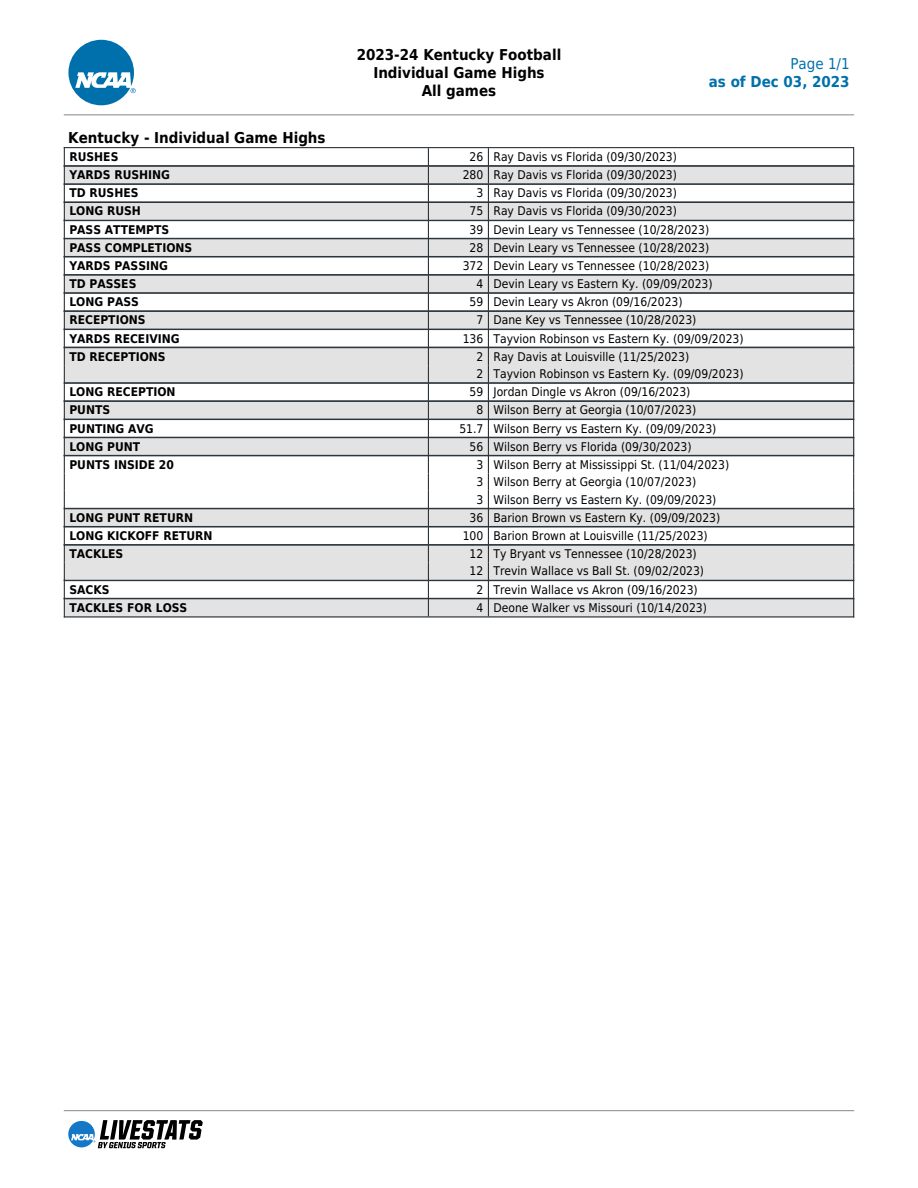
<style>
.page{position:relative;width:918px;height:1188px;background:#fff}
.page>*{position:absolute;margin:0;border:0;box-sizing:border-box;transform-origin:0 0}
.t1{font:700 15px/18px "DejaVu Sans Condensed";color:#000;text-align:center}
.t2{font:700 15px "DejaVu Sans Condensed";color:#0070ac}
.t3{font:15px "DejaVu Sans Condensed";color:#0070ac}
.t4{font:12px/17.4px "DejaVu Sans Condensed";color:#000}
.t5{font:700 12px "DejaVu Sans Condensed";color:#000}
</style>
<div class="page">
<svg style="left:68px;top:40px;width:68px;height:65px"></svg>
<hr style="left:64px;top:114px;width:790px;height:1px;background:#888">
<hr style="left:64px;top:1110px;width:790px;height:1px;background:#888">
<svg style="left:68px;top:1120px;width:135px;height:28px"></svg>
<div style="left:64px;top:165px;width:790px;height:20px;background:#e3e3e3"></div>
<div style="left:64px;top:202px;width:790px;height:19px;background:#e3e3e3"></div>
<div style="left:64px;top:238px;width:790px;height:19px;background:#e3e3e3"></div>
<div style="left:64px;top:274px;width:790px;height:20px;background:#e3e3e3"></div>
<div style="left:64px;top:310px;width:790px;height:20px;background:#e3e3e3"></div>
<div style="left:64px;top:347px;width:790px;height:37px;background:#e3e3e3"></div>
<div style="left:64px;top:400px;width:790px;height:20px;background:#e3e3e3"></div>
<div style="left:64px;top:437px;width:790px;height:19px;background:#e3e3e3"></div>
<div style="left:64px;top:508px;width:790px;height:19px;background:#e3e3e3"></div>
<div style="left:64px;top:544px;width:790px;height:37px;background:#e3e3e3"></div>
<div style="left:64px;top:598px;width:790px;height:19px;background:#e3e3e3"></div>
<hr style="left:64px;top:147px;width:364px;height:1px;background:#2d353c">
<hr style="left:430px;top:147px;width:58px;height:1px;background:#2d353c">
<hr style="left:430px;top:166px;width:58px;height:1px;background:#2d353c">
<hr style="left:430px;top:165px;width:58px;height:1px;background:#2d353c">
<hr style="left:430px;top:184px;width:58px;height:1px;background:#2d353c">
<hr style="left:430px;top:183px;width:58px;height:1px;background:#2d353c">
<hr style="left:430px;top:202px;width:58px;height:1px;background:#2d353c">
<hr style="left:430px;top:220px;width:58px;height:1px;background:#2d353c">
<hr style="left:430px;top:238px;width:58px;height:1px;background:#2d353c">
<hr style="left:430px;top:256px;width:58px;height:1px;background:#2d353c">
<hr style="left:430px;top:274px;width:58px;height:2px;background:#2d353c">
<hr style="left:430px;top:293px;width:58px;height:1px;background:#2d353c">
<hr style="left:430px;top:292px;width:58px;height:1px;background:#2d353c">
<hr style="left:430px;top:310px;width:58px;height:2px;background:#2d353c">
<hr style="left:430px;top:329px;width:58px;height:1px;background:#2d353c">
<hr style="left:430px;top:347px;width:58px;height:1px;background:#2d353c">
<hr style="left:430px;top:383px;width:58px;height:1px;background:#2d353c">
<hr style="left:430px;top:382px;width:58px;height:1px;background:#2d353c">
<hr style="left:430px;top:400px;width:58px;height:2px;background:#2d353c">
<hr style="left:430px;top:419px;width:58px;height:1px;background:#2d353c">
<hr style="left:430px;top:437px;width:58px;height:1px;background:#2d353c">
<hr style="left:430px;top:455px;width:58px;height:1px;background:#2d353c">
<hr style="left:430px;top:508px;width:58px;height:1px;background:#2d353c">
<hr style="left:430px;top:526px;width:58px;height:1px;background:#2d353c">
<hr style="left:430px;top:544px;width:58px;height:2px;background:#2d353c">
<hr style="left:430px;top:580px;width:58px;height:1px;background:#2d353c">
<svg style="left:63px;top:148px;width:367px;height:469px"></svg>
<hr style="left:64px;top:598px;width:364px;height:1px;background:#2d353c">
<hr style="left:64px;top:616px;width:364px;height:1px;background:#2d353c">
<hr style="left:430px;top:598px;width:58px;height:1px;background:#2d353c">
<hr style="left:430px;top:616px;width:58px;height:1px;background:#2d353c">
<svg style="left:488px;top:147px;width:367px;height:471px"></svg>
<hr style="left:490px;top:616px;width:364px;height:1px;background:#2d353c">
<p class="t1" style="left:357px;top:46px;width:206px">2023-24 Kentucky Football<br>Individual Game Highs<br>All games</p>
<p class="t3" style="left:790px;top:55px;width:61px">Page 1/1</p>
<p class="t2" style="left:709px;top:73px;width:142px">as of Dec 03, 2023</p>
<p class="t1" style="left:68px;top:129px;width:259px">Kentucky - Individual Game Highs</p>
<p class="t5" style="left:69px;top:150px;width:51px">RUSHES</p>
<p class="t4" style="left:470px;top:148px;width:209px">26 Ray Davis vs Florida (09/30/2023)</p>
<p class="t5" style="left:69px;top:168px;width:102px">YARDS RUSHING</p>
<p class="t4" style="left:463px;top:166px;width:216px">280 Ray Davis vs Florida (09/30/2023)</p>
<p class="t5" style="left:69px;top:186px;width:71px">TD RUSHES</p>
<p class="t4" style="left:477px;top:184px;width:202px">3 Ray Davis vs Florida (09/30/2023)</p>
<p class="t5" style="left:69px;top:204px;width:73px">LONG RUSH</p>
<p class="t4" style="left:470px;top:203px;width:209px">75 Ray Davis vs Florida (09/30/2023)</p>
<p class="t5" style="left:69px;top:222px;width:101px">PASS ATTEMPTS</p>
<p class="t4" style="left:470px;top:221px;width:241px">39 Devin Leary vs Tennessee (10/28/2023)</p>
<p class="t5" style="left:69px;top:241px;width:124px">PASS COMPLETIONS</p>
<p class="t4" style="left:470px;top:239px;width:241px">28 Devin Leary vs Tennessee (10/28/2023)</p>
<p class="t5" style="left:69px;top:259px;width:100px">YARDS PASSING</p>
<p class="t4" style="left:463px;top:257px;width:248px">372 Devin Leary vs Tennessee (10/28/2023)</p>
<p class="t5" style="left:69px;top:277px;width:69px">TD PASSES</p>
<p class="t4" style="left:477px;top:275px;width:238px">4 Devin Leary vs Eastern Ky. (09/09/2023)</p>
<p class="t5" style="left:69px;top:295px;width:71px">LONG PASS</p>
<p class="t4" style="left:470px;top:293px;width:214px">59 Devin Leary vs Akron (09/16/2023)</p>
<p class="t5" style="left:69px;top:313px;width:78px">RECEPTIONS</p>
<p class="t4" style="left:477px;top:312px;width:221px">7 Dane Key vs Tennessee (10/28/2023)</p>
<p class="t5" style="left:69px;top:331px;width:112px">YARDS RECEIVING</p>
<p class="t4" style="left:463px;top:330px;width:282px">136 Tayvion Robinson vs Eastern Ky. (09/09/2023)</p>
<p class="t5" style="left:69px;top:350px;width:98px">TD RECEPTIONS</p>
<p class="t4" style="left:477px;top:348px;width:269px">2 Ray Davis at Louisville (11/25/2023)<br>2 Tayvion Robinson vs Eastern Ky. (09/09/2023)</p>
<p class="t5" style="left:69px;top:385px;width:108px">LONG RECEPTION</p>
<p class="t4" style="left:470px;top:383px;width:222px">59 Jordan Dingle vs Akron (09/16/2023)</p>
<p class="t5" style="left:69px;top:403px;width:42px">PUNTS</p>
<p class="t4" style="left:477px;top:402px;width:221px">8 Wilson Berry at Georgia (10/07/2023)</p>
<p class="t5" style="left:69px;top:421px;width:86px">PUNTING AVG</p>
<p class="t4" style="left:459px;top:420px;width:259px">51.7 Wilson Berry vs Eastern Ky. (09/09/2023)</p>
<p class="t5" style="left:69px;top:440px;width:72px">LONG PUNT</p>
<p class="t4" style="left:470px;top:438px;width:223px">56 Wilson Berry vs Florida (09/30/2023)</p>
<p class="t5" style="left:69px;top:458px;width:106px">PUNTS INSIDE 20</p>
<p class="t4" style="left:477px;top:456px;width:254px">3 Wilson Berry at Mississippi St. (11/04/2023)<br>3 Wilson Berry at Georgia (10/07/2023)<br>3 Wilson Berry vs Eastern Ky. (09/09/2023)</p>
<p class="t5" style="left:69px;top:511px;width:125px">LONG PUNT RETURN</p>
<p class="t4" style="left:470px;top:509px;width:252px">36 Barion Brown vs Eastern Ky. (09/09/2023)</p>
<p class="t5" style="left:69px;top:529px;width:145px">LONG KICKOFF RETURN</p>
<p class="t4" style="left:463px;top:527px;width:247px">100 Barion Brown at Louisville (11/25/2023)</p>
<p class="t5" style="left:69px;top:547px;width:56px">TACKLES</p>
<p class="t4" style="left:470px;top:545px;width:236px">12 Ty Bryant vs Tennessee (10/28/2023)<br>12 Trevin Wallace vs Ball St. (09/02/2023)</p>
<p class="t5" style="left:69px;top:582px;width:42px">SACKS</p>
<p class="t4" style="left:477px;top:581px;width:223px">2 Trevin Wallace vs Akron (09/16/2023)</p>
<p class="t5" style="left:69px;top:601px;width:120px">TACKLES FOR LOSS</p>
<p class="t4" style="left:477px;top:599px;width:232px">4 Deone Walker vs Missouri (10/14/2023)</p>
</div>
